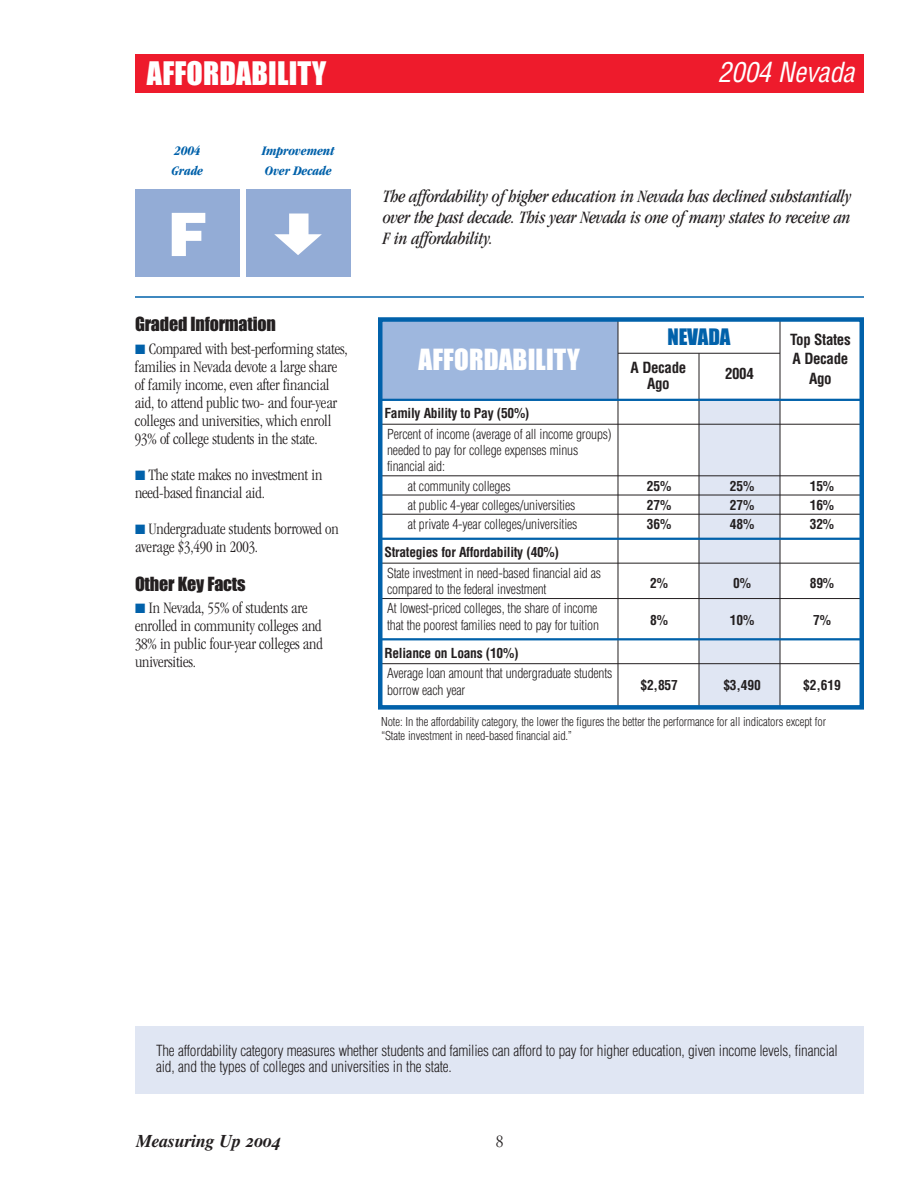
<style>
.page{position:relative;width:918px;height:1188px;background:#fff}
.page>*{position:absolute;margin:0;border:0;box-sizing:border-box;transform-origin:0 0}
.t1{font:900 60px "Helvetica";color:#fff}
.t2{font:30px "Impact";letter-spacing:.005em;color:#fff}
.t3{font:27px "Impact";letter-spacing:.005em;color:#fff}
.t4{font:italic condensed 27px "Helvetica";letter-spacing:-.01em;color:#fff}
.t5{font:21px "Impact";letter-spacing:-.005em;color:#0161aa}
.t6{font:italic condensed 18px/21px "Garamond";letter-spacing:-.015em;color:#231f20;text-align:justify}
.t7{font:18px "Impact";letter-spacing:-.01em;color:#231f20}
.t8{font:18px "Times Bold Italic Os F";letter-spacing:-.015em;color:#231f20}
.t9{font:300 condensed 18px "Garamond";color:#231f20}
.t10{font:300 condensed 16.5px/18px "Garamond";letter-spacing:-.01em;color:#231f20}
.t11{font:300 condensed 15px/16.5px "Helvetica";letter-spacing:-.015em;color:#231f20}
.t12{font:700 condensed 15px/19.5px "Helvetica";letter-spacing:-.025em;color:#231f20;text-align:center}
.t13{font:300 condensed 13.5px/16.2px "Helvetica";letter-spacing:-.015em;color:#231f20}
.t14{font:700 condensed 13.5px "Helvetica";letter-spacing:-.02em;color:#231f20}
.t15{font:italic 700 condensed 13.5px/19.5px "Garamond";letter-spacing:-.01em;color:#0161aa}
.t16{font:300 condensed 12px/13.5px "Helvetica";letter-spacing:-.01em;color:#231f20}
.s1{color:#0161aa}
</style>
<div class="page">
<div style="left:380px;top:321px;width:238px;height:78px;background:#9eb7de"></div>
<hr style="left:618px;top:320px;width:1px;height:388px;background:#231f20">
<div style="left:135px;top:54px;width:729px;height:39px;background:#ee1b2c"></div>
<div style="left:246px;top:189px;width:105px;height:88px;background:#93acd6"></div>
<svg style="left:274px;top:214px;width:48px;height:41px"></svg>
<div style="left:135px;top:189px;width:105px;height:87px;background:#93acd6"></div>
<div style="left:135px;top:1026px;width:729px;height:68px;background:#e0e6f3"></div>
<hr style="left:135px;top:296px;width:729px;height:2px;background:#0161aa">
<div style="left:699px;top:398px;width:81px;height:310px;background:#e0e6f3"></div>
<hr style="left:618px;top:353px;width:162px;height:1px;background:#231f20">
<hr style="left:780px;top:319px;width:1px;height:388px;background:#231f20">
<hr style="left:699px;top:353px;width:1px;height:356px;background:#231f20">
<hr style="left:381px;top:399px;width:481px;height:2px;background:#0161aa">
<hr style="left:381px;top:424px;width:481px;height:1px;background:#231f20">
<hr style="left:381px;top:476px;width:481px;height:1px;background:#231f20">
<hr style="left:381px;top:495px;width:481px;height:1px;background:#231f20">
<hr style="left:381px;top:514px;width:481px;height:1px;background:#231f20">
<hr style="left:381px;top:538px;width:481px;height:2px;background:#0161aa">
<hr style="left:381px;top:563px;width:481px;height:1px;background:#231f20">
<hr style="left:381px;top:598px;width:481px;height:1px;background:#231f20">
<hr style="left:381px;top:638px;width:481px;height:2px;background:#0161aa">
<hr style="left:381px;top:663px;width:481px;height:1px;background:#231f20">
<div style="left:378px;top:317px;width:486px;height:393px;border:4px solid #0161aa"></div>
<h2 class="t2" style="left:147px;top:64px;width:181px">AFFORDABILITY</h2>
<h3 class="t4" style="left:718px;top:62px;width:138px">2004 Nevada</h3>
<p class="t15" style="left:172px;top:142px;width:33px">2004<br>Grade</p>
<p class="t15" style="left:262px;top:143px;width:74px">Improvement<br>Over Decade</p>
<h1 class="t1" style="left:167px;top:213px;width:42px">F</h1>
<p class="t7" style="left:135px;top:319px;width:142px">Graded Information</p>
<p class="t10" style="left:135px;top:341px;width:214px"><span class="s1">■</span> Compared with best-performing states, families in Nevada devote a large share of family income, even after financial aid, to attend public two- and four-year colleges and universities, which enroll 93% of college students in the state.</p>
<p class="t10" style="left:135px;top:467px;width:189px"><span class="s1">■</span> The state makes no investment in need-based financial aid.</p>
<p class="t10" style="left:135px;top:521px;width:205px"><span class="s1">■</span> Undergraduate students borrowed on average $3,490 in 2003.</p>
<p class="t7" style="left:135px;top:578px;width:112px">Other Key Facts</p>
<p class="t10" style="left:135px;top:600px;width:189px"><span class="s1">■</span> In Nevada, 55% of students are enrolled in community colleges and<br>38% in public four-year colleges and universities.</p>
<p class="t6" style="left:383px;top:187px;width:470px">The affordability of higher education in Nevada has declined substantially over the past decade. This year Nevada is one of many states to receive an F in affordability.</p>
<h3 class="t3" style="left:418px;top:351px;width:163px">AFFORDABILITY</h3>
<p class="t5" style="left:667px;top:330px;width:65px">NEVADA</p>
<p class="t12" style="left:790px;top:331px;width:62px">Top States<br>A Decade<br>Ago</p>
<p class="t12" style="left:631px;top:360px;width:57px;line-height:16.5px">A Decade<br>Ago</p>
<p class="t12" style="left:725px;top:365px;width:30px">2004</p>
<p class="t14" style="left:384px;top:408px;width:147px">Family Ability to Pay (50%)</p>
<p class="t13" style="left:387px;top:427px;width:226px">Percent of income (average of all income groups) needed to pay for college expenses minus financial aid:</p>
<p class="t13" style="left:408px;top:479px;width:104px">at community colleges</p>
<p class="t14" style="left:647px;top:480px;width:26px">25%</p>
<p class="t14" style="left:730px;top:480px;width:26px">25%</p>
<p class="t14" style="left:810px;top:480px;width:26px">15%</p>
<p class="t13" style="left:408px;top:498px;width:169px">at public 4-year colleges/universities</p>
<p class="t14" style="left:647px;top:500px;width:26px">27%</p>
<p class="t14" style="left:730px;top:500px;width:26px">27%</p>
<p class="t14" style="left:810px;top:500px;width:26px">16%</p>
<p class="t13" style="left:408px;top:517px;width:171px">at private 4-year colleges/universities</p>
<p class="t14" style="left:647px;top:519px;width:26px">36%</p>
<p class="t14" style="left:730px;top:519px;width:26px">48%</p>
<p class="t14" style="left:810px;top:519px;width:26px">32%</p>
<p class="t14" style="left:384px;top:547px;width:176px">Strategies for Affordability (40%)</p>
<p class="t13" style="left:387px;top:566px;width:215px">State investment in need-based financial aid as compared to the federal investment</p>
<p class="t14" style="left:650px;top:578px;width:19px">2%</p>
<p class="t14" style="left:733px;top:578px;width:19px">0%</p>
<p class="t14" style="left:810px;top:578px;width:26px">89%</p>
<p class="t13" style="left:387px;top:601px;width:213px">At lowest-priced colleges, the share of income that the poorest families need to pay for tuition</p>
<p class="t14" style="left:650px;top:615px;width:19px">8%</p>
<p class="t14" style="left:730px;top:615px;width:26px">10%</p>
<p class="t14" style="left:813px;top:615px;width:19px">7%</p>
<p class="t14" style="left:384px;top:648px;width:136px">Reliance on Loans (10%)</p>
<p class="t13" style="left:387px;top:667px;width:227px">Average loan amount that undergraduate students borrow each year</p>
<p class="t14" style="left:640px;top:680px;width:39px">$2,857</p>
<p class="t14" style="left:723px;top:680px;width:39px">$3,490</p>
<p class="t14" style="left:803px;top:680px;width:39px">$2,619</p>
<p class="t16" style="left:381px;top:716px;width:446px">Note: In the affordability category, the lower the figures the better the performance for all indicators except for “State investment in need-based financial aid.”</p>
<p class="t11" style="left:156px;top:1043px;width:683px">The affordability category measures whether students and families can afford to pay for higher education, given income levels, financial aid, and the types of colleges and universities in the state.</p>
<p class="t8" style="left:136px;top:1134px;width:146px">Measuring Up 2004</p>
<p class="t9" style="left:496px;top:1134px;width:9px">8</p>
</div>
